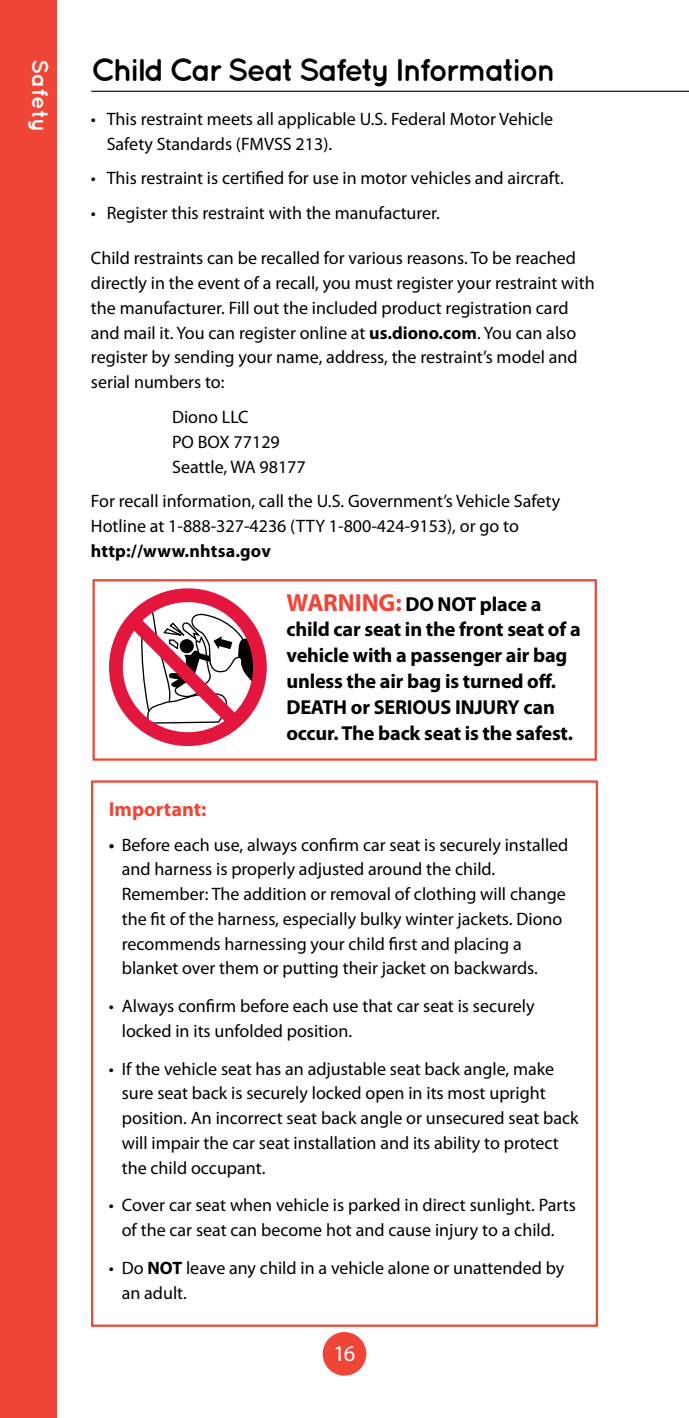
<style>
.page{position:relative;width:689px;height:1418px;background:#fff}
.page>*{position:absolute;margin:0;border:0;box-sizing:border-box;transform-origin:0 0}
.t1{font:700 31.5px "Quicksand";letter-spacing:-.07em;color:#000}
.t2{font:700 22.5px "Quicksand";letter-spacing:.005em;color:#fff}
.t3{font:22.5px "Myriad Pro";color:#fff}
.t4{font:700 20.25px/25.9px "Myriad Pro";letter-spacing:-.01em;color:#000}
.t5{font:700 20.25px "Myriad Pro";color:#ef4638}
.t6{font:18px/24.8px "Myriad Pro";color:#000}
.t7{font:700 18px "Myriad Pro";letter-spacing:.01em;color:#000}
.s1{font-weight:700}
.s2{font-size:24.75px;color:#ef4638}
.s3{font-weight:600;font-style:italic}
</style>
<div class="page">
<div style="left:0;top:0;width:56px;height:1418px;background:#ef4638"></div>
<div style="left:322px;top:1332px;width:44px;height:43px;background:#ef4638;border-radius:50%"></div>
<hr style="left:91px;top:91px;width:597px;height:1px;background:#000">
<div style="left:92px;top:579px;width:504px;height:181px;border:2px solid #ef4638"></div>
<svg style="left:109px;top:588px;width:158px;height:158px"></svg>
<div style="left:91px;top:780px;width:507px;height:546px;border:2px solid #ef4638"></div>
<p class="t2" style="left:53px;top:58px;width:75px;rotate:90deg">Safety</p>
<h1 class="t1" style="left:91px;top:51px;width:466px">Child Car Seat Safety Information</h1>
<p class="t6" style="left:107px;top:107px;width:448px;text-indent:-16px">• This restraint meets all applicable U.S. Federal Motor Vehicle<br>Safety Standards (FMVSS 213).</p>
<p class="t6" style="left:91px;top:166px;width:474px">• This restraint is certified for use in motor vehicles and aircraft.</p>
<p class="t6" style="left:91px;top:201px;width:350px">• Register this restraint with the manufacturer.</p>
<p class="t6" style="left:91px;top:246px;width:505px">Child restraints can be recalled for various reasons. To be reached directly in the event of a recall, you must register your restraint with the manufacturer. Fill out the included product registration card and mail it. You can register online at <span class="s1">us.diono.com</span>. You can also register by sending your name, address, the restraint’s model and serial numbers to:</p>
<p class="t6" style="left:172px;top:405px;width:135px">Diono LLC<br>PO BOX 77129<br>Seattle, WA 98177</p>
<p class="t6" style="left:91px;top:489px;width:470px">For recall information, call the U.S. Government’s Vehicle Safety<br>Hotline at 1-888-327-4236 (TTY 1-800-424-9153), or go to</p>
<p class="t7" style="left:91px;top:541px;width:181px">http://www.nhtsa.gov</p>
<p class="t4" style="left:286px;top:591px;width:296px"><span class="s2">WARNING:</span> DO NOT place a child car seat in the front seat of a vehicle with a passenger air bag unless the air bag is turned off.<br>DEATH or SERIOUS INJURY can occur. The back seat is the safest.</p>
<p class="t5" style="left:109px;top:797px;width:99px">Important:</p>
<p class="t6" style="left:122px;top:832px;width:448px;text-indent:-13px"><span class="s3">•</span> Before each use, always confirm car seat is securely installed and harness is properly adjusted around the child.<br>Remember: The addition or removal of clothing will change the fit of the harness, especially bulky winter jackets. Diono recommends harnessing your child first and placing a blanket over them or putting their jacket on backwards.</p>
<p class="t6" style="left:122px;top:994px;width:414px;text-indent:-13px">• Always confirm before each use that car seat is securely locked in its unfolded position.</p>
<p class="t6" style="left:122px;top:1056px;width:458px;text-indent:-13px">• If the vehicle seat has an adjustable seat back angle, make sure seat back is securely locked open in its most upright position. An incorrect seat back angle or unsecured seat back will impair the car seat installation and its ability to protect the child occupant.</p>
<p class="t6" style="left:109px;top:1193px;width:468px;text-align:center">• Cover car seat when vehicle is parked in direct sunlight. Parts of the car seat can become hot and cause injury to a child.</p>
<p class="t6" style="left:122px;top:1255px;width:444px;text-indent:-13px">• Do <span class="s1">NOT</span> leave any child in a vehicle alone or unattended by an adult.</p>
<p class="t3" style="left:333px;top:1341px;width:23px">16</p>
</div>
